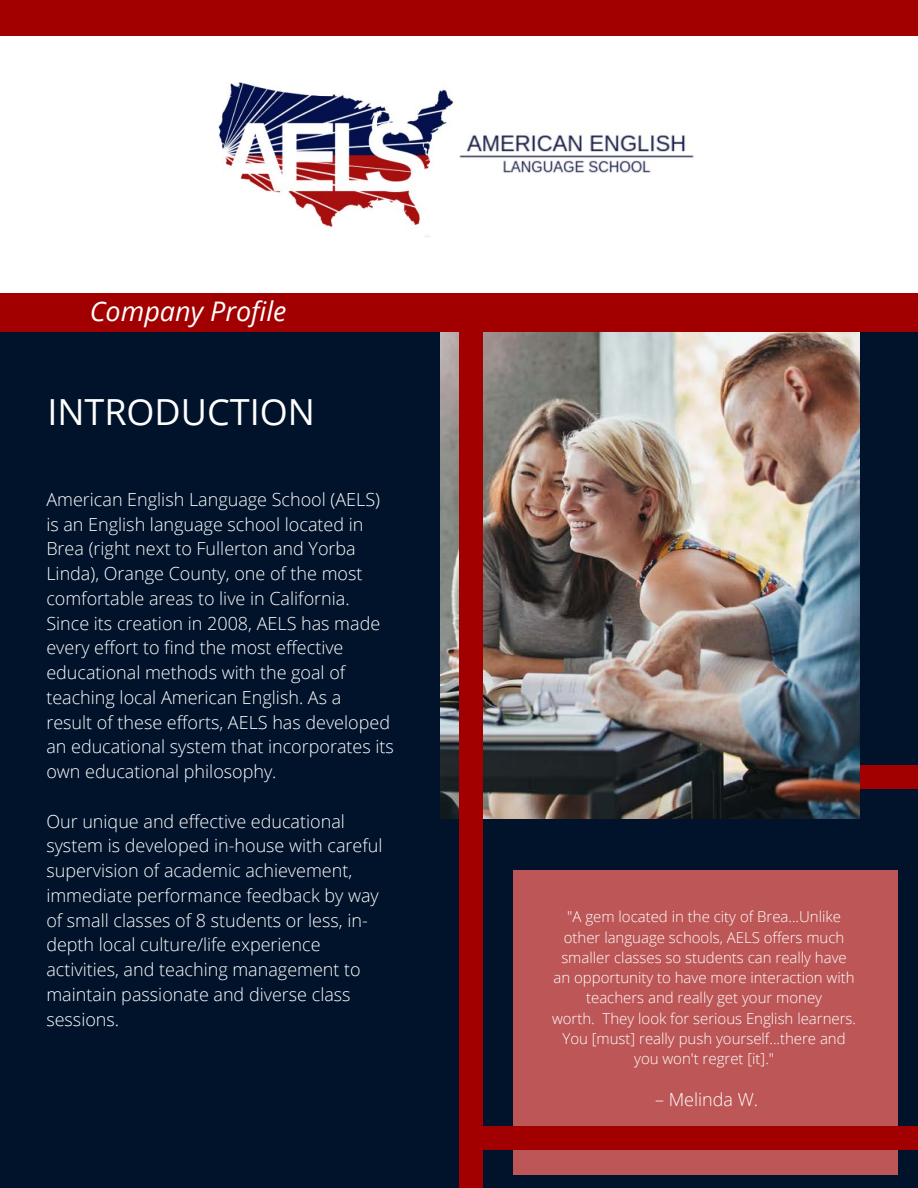
<style>
.page{position:relative;width:918px;height:1188px;background:#00132b}
.page>*{position:absolute;margin:0;border:0;box-sizing:border-box;transform-origin:0 0}
.t1{font:36px "Open Sans";color:#fff}
.t2{font:italic 27px "Open Sans";color:#fff}
.t3{font:300 18px/24.8px "Open Sans";color:#fff}
.t4{font:300 15px/20.2px "Open Sans";color:#fff;text-align:center}
</style>
<div class="page">
<div style="left:0;top:224px;width:918px;height:108px;background:#a20000"></div>
<div style="left:0;top:0;width:918px;height:293px;background:#fff"></div>
<img style="left:218px;top:82px;width:476px;height:155px">
<div style="left:514px;top:871px;width:384px;height:304px;background:#bd5757"></div>
<div style="left:0;top:0;width:918px;height:36px;background:#a20000"></div>
<div style="left:465px;top:1126px;width:453px;height:23px;background:#a20000"></div>
<div style="left:459px;top:765px;width:459px;height:23px;background:#a20000"></div>
<img style="left:440px;top:332px;width:420px;height:486px">
<div style="left:459px;top:326px;width:24px;height:862px;background:#a20000"></div>
<h2 class="t2" style="left:90px;top:292px;width:198px">Company Profile</h2>
<h1 class="t1" style="left:47px;top:387px;width:269px">INTRODUCTION</h1>
<p class="t3" style="left:46px;top:487px;width:349px">American English Language School (AELS) is an English language school located in Brea (right next to Fullerton and Yorba Linda), Orange County, one of the most comfortable areas to live in California.<br>Since its creation in 2008, AELS has made every effort to find the most effective educational methods with the goal of teaching local American English. As a<br>result of these efforts, AELS has developed an educational system that incorporates its own educational philosophy.</p>
<p class="t3" style="left:46px;top:808px;width:338px">Our unique and effective educational system is developed in-house with careful supervision of academic achievement, immediate performance feedback by way of small classes of 8 students or less, in&shy;depth local culture/life experience activities, and teaching management to maintain passionate and diverse class sessions.</p>
<p class="t4" style="left:552px;top:906px;width:306px">"A gem located in the city of Brea...Unlike other language schools, AELS offers much smaller classes so students can really have an opportunity to have more interaction with teachers and really get your money<br>worth. They look for serious English learners.<br>You [must] really push yourself...there and you won't regret [it]."</p>
<p class="t3" style="left:655px;top:1087px;width:104px">– Melinda W.</p>
</div>
